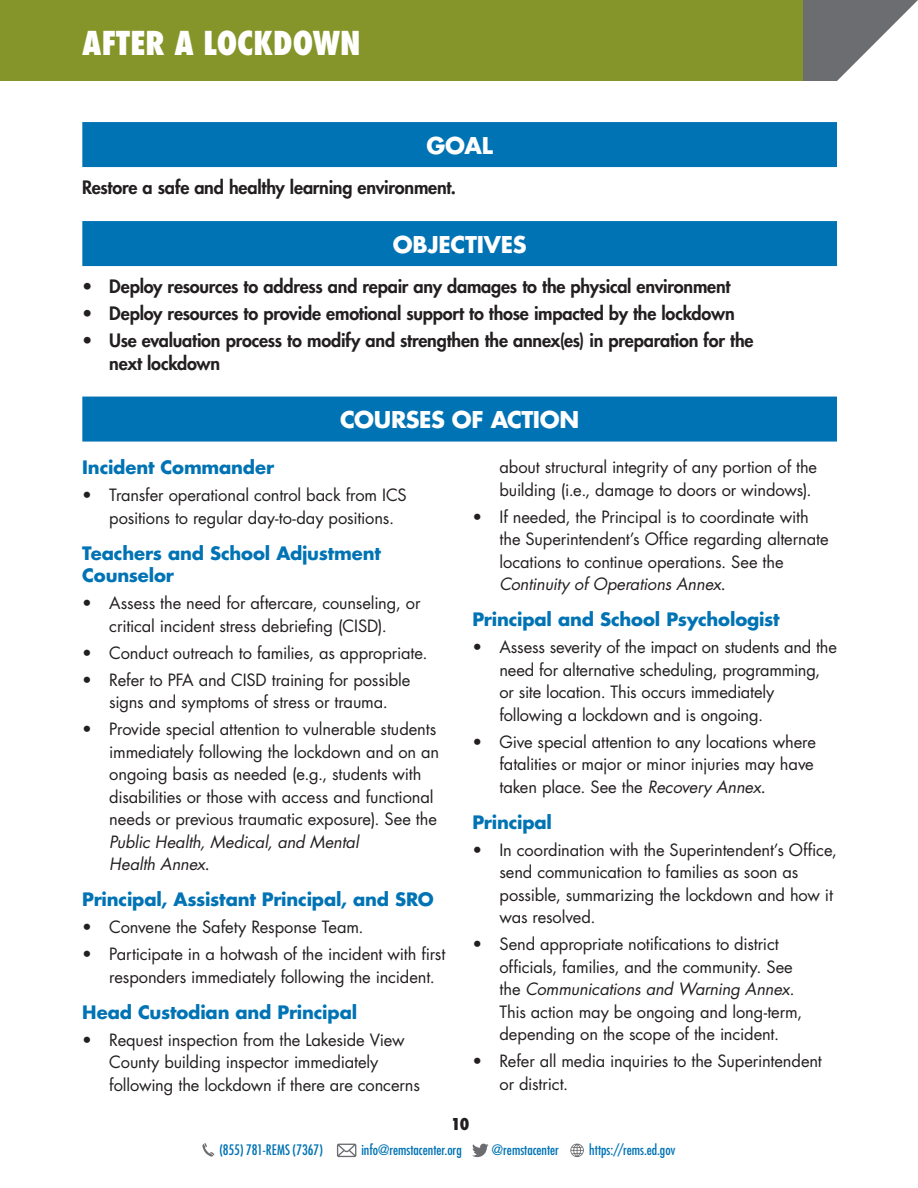
<style>
.page{position:relative;width:918px;height:1188px;background:#fff}
.page>*{position:absolute;margin:0;border:0;box-sizing:border-box;transform-origin:0 0}
.t1{font:800 condensed 32.1px "Futura";color:#fff}
.t2{font:700 22.5px "Futura Std";letter-spacing:-.015em;color:#fff}
.t3{font:800 18px/22.5px "Futura Std";letter-spacing:-.01em;color:#231f20}
.t4{font:700 18px/22.5px "Futura Std";letter-spacing:-.01em;color:#0073b4}
.t5{font:800 18px "Futura PT Cond";color:#231f20}
.t6{font:16.5px/22.5px "Futura Std";letter-spacing:-.01em;color:#231f20}
.t7{font:condensed 14.1px "Futura Std";color:#0073b4}
.s1{font-style:italic}
.s2{font-size:18px}
</style>
<div class="page">
<svg style="left:802px;top:0;width:116px;height:81px"></svg>
<div style="left:0;top:0;width:802px;height:81px;background:#859529"></div>
<svg style="left:337px;top:1144px;width:19px;height:13px"></svg>
<svg style="left:472px;top:1144px;width:17px;height:13px"></svg>
<svg style="left:570px;top:1144px;width:14px;height:13px"></svg>
<svg style="left:202px;top:1143px;width:12px;height:14px"></svg>
<div style="left:82px;top:122px;width:755px;height:45px;background:#0073b4"></div>
<div style="left:82px;top:221px;width:755px;height:45px;background:#0073b4"></div>
<div style="left:82px;top:397px;width:755px;height:45px;background:#0073b4"></div>
<h2 class="t1" style="left:82px;top:21px;width:280px">AFTER A LOCKDOWN</h2>
<h3 class="t2" style="left:426px;top:130px;width:68px">GOAL</h3>
<p class="t3" style="left:82px;top:176px;width:371px">Restore a safe and healthy learning environment</p>
<h3 class="t2" style="left:393px;top:229px;width:135px">OBJECTIVES</h3>
<p class="t3" style="left:82px;top:275px;width:650px">• Deploy resources to address and repair any damages to the physical environment</p>
<p class="t3" style="left:82px;top:302px;width:654px">• Deploy resources to provide emotional support to those impacted by the lockdown</p>
<p class="t3" style="left:109px;top:329px;width:646px;text-indent:-27px">• Use evaluation process to modify and strengthen the annex(es) in preparation for the next lockdown</p>
<h3 class="t2" style="left:340px;top:405px;width:241px">COURSES OF ACTION</h3>
<h4 class="t4" style="left:82px;top:456px;width:193px">Incident Commander</h4>
<p class="t6" style="left:109px;top:484px;width:299px;text-indent:-27px">• Transfer operational control back from ICS positions to regular day-to-day positions.</p>
<h4 class="t4" style="left:82px;top:542px;width:300px">Teachers and School Adjustment<br>Counselor</h4>
<p class="t6" style="left:82px;top:592px;width:340px;text-align:center">• Assess the need for aftercare, counseling, or critical incident stress debriefing (CISD).</p>
<p class="t6" style="left:82px;top:642px;width:347px">• Conduct outreach to families, as appropriate.</p>
<p class="t6" style="left:82px;top:669px;width:330px;text-align:center">• Refer to PFA and CISD training for possible signs and symptoms of stress or trauma.</p>
<p class="t6" style="left:109px;top:718px;width:331px;text-indent:-27px">• Provide special attention to vulnerable students immediately following the lockdown and on an ongoing basis as needed (e.g., students with disabilities or those with access and functional needs or previous traumatic exposure). See the <span class="s1">Public Health, Medical, and Mental<br>Health Annex</span><span class="s2">.</span></p>
<h4 class="t4" style="left:82px;top:888px;width:353px">Principal, Assistant Principal, and SRO</h4>
<p class="t6" style="left:82px;top:916px;width:283px">• Convene the Safety Response Team.</p>
<p class="t6" style="left:109px;top:943px;width:338px;text-indent:-27px">• Participate in a hotwash of the incident with first responders immediately following the incident.</p>
<h4 class="t4" style="left:82px;top:1001px;width:276px">Head Custodian and Principal</h4>
<p class="t6" style="left:109px;top:1029px;width:312px;text-indent:-27px">• Request inspection from the Lakeside View<br>County building inspector immediately following the lockdown if there are concerns</p>
<p class="t6" style="left:499px;top:456px;width:319px">about structural integrity of any portion of the building (i.e., damage to doors or windows).</p>
<p class="t6" style="left:499px;top:506px;width:331px;text-indent:-27px">• If needed, the Principal is to coordinate with the Superintendent’s Office regarding alternate locations to continue operations. See the <span class="s1">Continuity of Operations Annex</span><span class="s2">.</span></p>
<h4 class="t4" style="left:473px;top:608px;width:309px">Principal and School Psychologist</h4>
<p class="t6" style="left:499px;top:636px;width:339px;text-indent:-27px">• Assess severity of the impact on students and the need for alternative scheduling, programming, or site location. This occurs immediately following a lockdown and is ongoing.</p>
<p class="t6" style="left:499px;top:731px;width:318px;text-indent:-27px">• Give special attention to any locations where fatalities or major or minor injuries may have taken place. See the <span class="s1">Recovery Annex</span><span class="s2">.</span></p>
<h4 class="t4" style="left:472px;top:810px;width:81px">Principal</h4>
<p class="t6" style="left:499px;top:839px;width:339px;text-indent:-27px">• In coordination with the Superintendent’s Office, send communication to families as soon as possible, summarizing the lockdown and how it was resolved.</p>
<p class="t6" style="left:499px;top:933px;width:304px;text-indent:-27px">• Send appropriate notifications to district officials, families, and the community. See the <span class="s1">Communications and Warning Annex.<br></span>This action may be ongoing and long-term, depending on the scope of the incident.</p>
<p class="t6" style="left:499px;top:1050px;width:324px;text-indent:-27px">• Refer all media inquiries to the Superintendent or district.</p>
<p class="t5" style="left:451px;top:1114px;width:20px">10</p>
<p class="t7" style="left:219px;top:1142px;width:105px">(855) 781-REMS (7367)</p>
<p class="t7" style="left:361px;top:1142px;width:102px">info@remstacenter.org</p>
<p class="t7" style="left:492px;top:1142px;width:69px">@remstacenter</p>
<p class="t7" style="left:589px;top:1142px;width:88px">https://rems.ed.gov</p>
</div>
